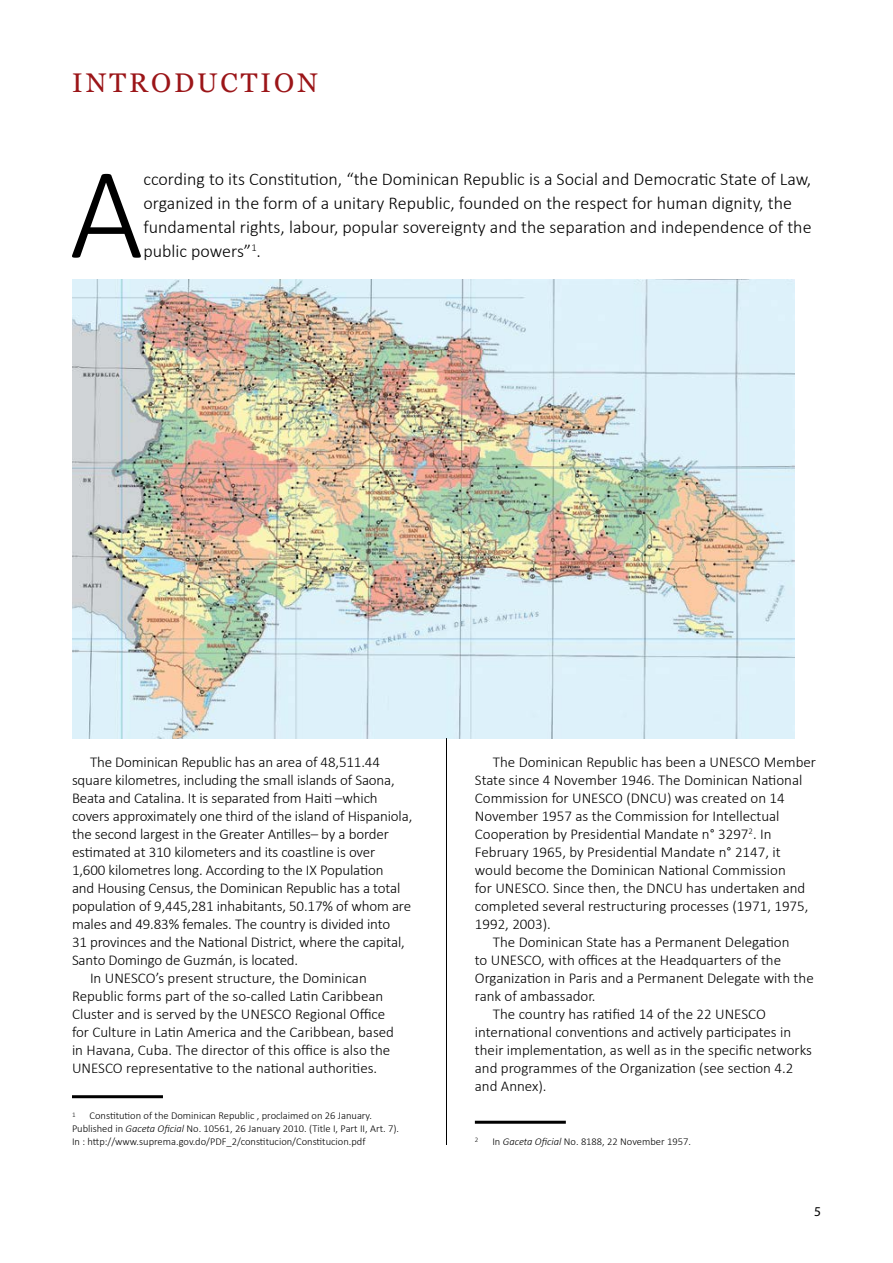
<style>
.page{position:relative;width:893px;height:1263px;background:#fff}
.page>*{position:absolute;margin:0;border:0;box-sizing:border-box;transform-origin:0 0}
.t1{font:300 131.4px "Calibri";color:#000}
.t2{font:27px "Georgia";letter-spacing:.11em;color:#9b1518}
.t3{font:300 18px/24px "Calibri";color:#000}
.t4{font:300 15px "Calibri";color:#000}
.t5{font:13.5px "Myriad Pro";color:#000}
.t6{font:300 10.5px/12.8px "Calibri";color:#000}
.t7{font:300 7.05px "Calibri";color:#000}
.s1{font-style:italic}
</style>
<div class="page">
<img style="left:72px;top:280px;width:722px;height:458px">
<hr style="left:72px;top:1095px;width:91px;height:3px;background:#000">
<hr style="left:475px;top:1121px;width:91px;height:3px;background:#000">
<hr style="left:446px;top:738px;width:1px;height:407px;background:#000">
<h2 class="t2" style="left:72px;top:67px;width:247px">INTRODUCTION</h2>
<h1 class="t1" style="left:69px;top:132px;width:75px">A</h1>
<p class="t3" style="left:143px;top:167px;width:670px">ccording to its Constitution, “the Dominican Republic is a Social and Democratic State of Law, organized in the form of a unitary Republic, founded on the respect for human dignity, the fundamental rights, labour, popular sovereignty and the separation and independence of the public powers”<sup>1</sup>.</p>
<p class="t4" style="left:90px;top:753px;width:291px">The Dominican Republic has an area of 48,511.44</p>
<p class="t4" style="left:72px;top:771px;width:324px">square kilometres, including the small islands of Saona,</p>
<p class="t4" style="left:72px;top:789px;width:307px">Beata and Catalina. It is separated from Haiti –which</p>
<p class="t4" style="left:72px;top:807px;width:342px">covers approximately one third of the island of Hispaniola,</p>
<p class="t4" style="left:72px;top:825px;width:318px">the second largest in the Greater Antilles– by a border</p>
<p class="t4" style="left:72px;top:843px;width:305px">estimated at 310 kilometers and its coastline is over</p>
<p class="t4" style="left:72px;top:861px;width:313px">1,600 kilometres long. According to the IX Population</p>
<p class="t4" style="left:72px;top:879px;width:330px">and Housing Census, the Dominican Republic has a total</p>
<p class="t4" style="left:72px;top:897px;width:341px">population of 9,445,281 inhabitants, 50.17% of whom are</p>
<p class="t4" style="left:72px;top:915px;width:320px">males and 49.83% females. The country is divided into</p>
<p class="t4" style="left:72px;top:933px;width:334px">31 provinces and the National District, where the capital,</p>
<p class="t4" style="left:72px;top:951px;width:228px">Santo Domingo de Guzmán, is located.</p>
<p class="t4" style="left:90px;top:969px;width:278px">In UNESCO’s present structure, the Dominican</p>
<p class="t4" style="left:72px;top:987px;width:313px">Republic forms part of the so-called Latin Caribbean</p>
<p class="t4" style="left:72px;top:1005px;width:315px">Cluster and is served by the UNESCO Regional Office</p>
<p class="t4" style="left:72px;top:1023px;width:323px">for Culture in Latin America and the Caribbean, based</p>
<p class="t4" style="left:72px;top:1041px;width:320px">in Havana, Cuba. The director of this office is also the</p>
<p class="t4" style="left:72px;top:1059px;width:307px">UNESCO representative to the national authorities.</p>
<p class="t7" style="left:72px;top:1110px;width:5px">1</p>
<p class="t6" style="left:72px;top:1109px;width:329px;text-indent:18px">Constitution of the Dominican Republic , proclaimed on 26 January.<br>Published in <span class="s1">Gaceta Oficial</span> No. 10561, 26 January 2010. (Title I, Part II, Art. 7).<br>In : http://www.suprema.gov.do/PDF_2/constitucion/Constitucion.pdf</p>
<p class="t4" style="left:493px;top:753px;width:325px">The Dominican Republic has been a UNESCO Member</p>
<p class="t4" style="left:475px;top:771px;width:329px">State since 4 November 1946. The Dominican National</p>
<p class="t4" style="left:475px;top:789px;width:311px">Commission for UNESCO (DNCU) was created on 14</p>
<p class="t4" style="left:475px;top:807px;width:306px">November 1957 as the Commission for Intellectual</p>
<p class="t4" style="left:475px;top:825px;width:298px">Cooperation by Presidential Mandate n° 3297<sup>2</sup>. In</p>
<p class="t4" style="left:475px;top:843px;width:307px">February 1965, by Presidential Mandate n° 2147, it</p>
<p class="t4" style="left:475px;top:861px;width:313px">would become the Dominican National Commission</p>
<p class="t4" style="left:475px;top:879px;width:332px">for UNESCO. Since then, the DNCU has undertaken and</p>
<p class="t4" style="left:475px;top:897px;width:335px">completed several restructuring processes (1971, 1975,</p>
<p class="t4" style="left:475px;top:915px;width:78px">1992, 2003).</p>
<p class="t4" style="left:493px;top:933px;width:298px">The Dominican State has a Permanent Delegation</p>
<p class="t4" style="left:475px;top:951px;width:308px">to UNESCO, with offices at the Headquarters of the</p>
<p class="t4" style="left:475px;top:969px;width:340px">Organization in Paris and a Permanent Delegate with the</p>
<p class="t4" style="left:475px;top:987px;width:122px">rank of ambassador.</p>
<p class="t4" style="left:493px;top:1005px;width:275px">The country has ratified 14 of the 22 UNESCO</p>
<p class="t4" style="left:475px;top:1023px;width:318px">international conventions and actively participates in</p>
<p class="t4" style="left:475px;top:1041px;width:339px">their implementation, as well as in the specific networks</p>
<p class="t4" style="left:475px;top:1059px;width:320px">and programmes of the Organization (see section 4.2</p>
<p class="t4" style="left:475px;top:1077px;width:73px">and Annex).</p>
<p class="t7" style="left:475px;top:1136px;width:5px">2</p>
<p class="t6" style="left:492px;top:1135px;width:200px">In <span class="s1">Gaceta Oficial</span> No. 8188, 22 November 1957.</p>
<p class="t5" style="left:814px;top:1203px;width:8px">5</p>
</div>
